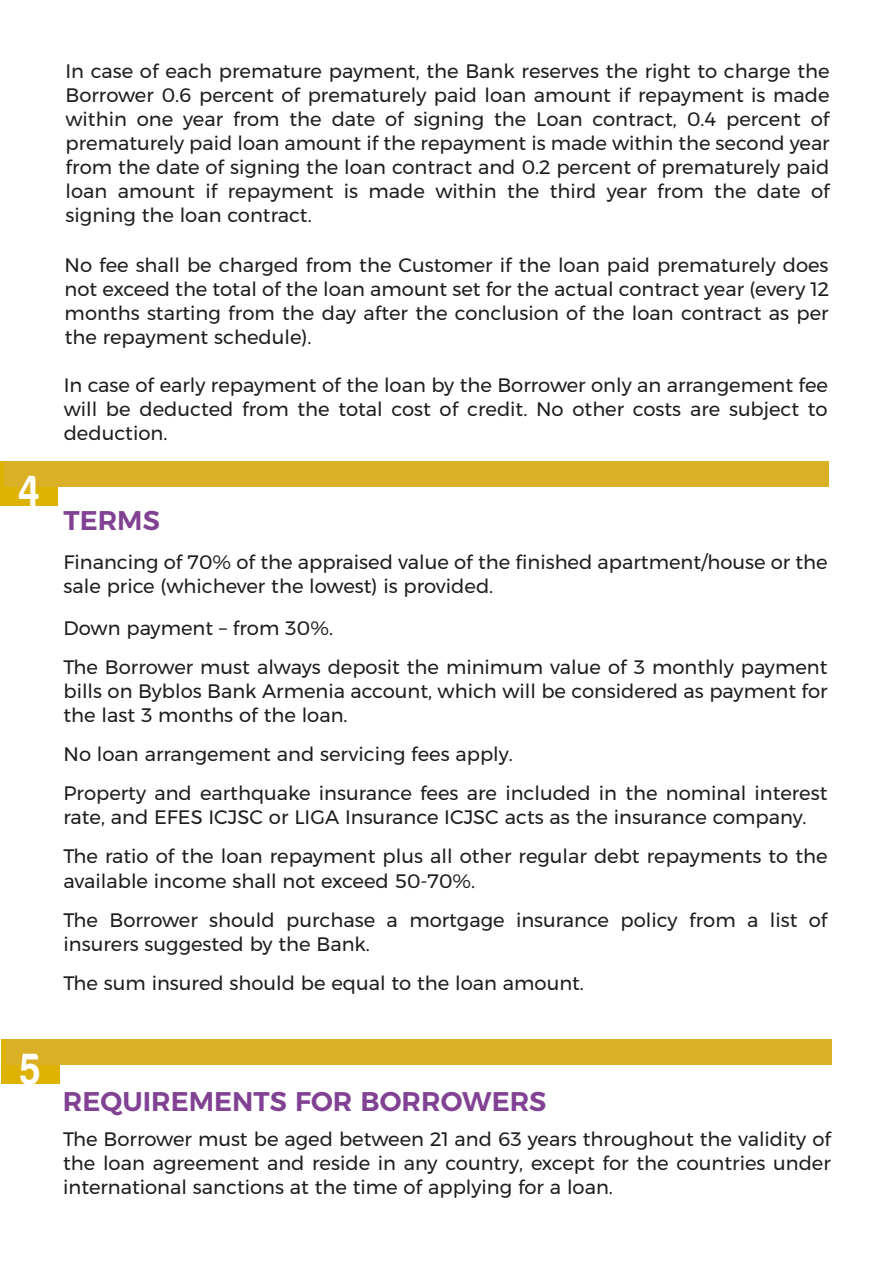
<style>
.page{position:relative;width:893px;height:1263px;background:#fff}
.page>*{position:absolute;margin:0;border:0;box-sizing:border-box;transform-origin:0 0}
.t1{font:45px "Harabara";color:#fff;scale:.85 1}
.t2{font:600 27px "Montserratarm";color:#814293}
.t3{font:19.5px/24px "Montserratarm";color:#1e1f1d}
</style>
<div class="page">
<div style="left:0;top:461px;width:58px;height:45px;background:#deb200"></div>
<div style="left:4px;top:461px;width:825px;height:26px;background:#dab027"></div>
<div style="left:2px;top:1039px;width:58px;height:45px;background:#deb200"></div>
<div style="left:6px;top:1039px;width:825px;height:26px;background:#dab027"></div>
<h1 class="t1" style="left:19px;top:468px;width:25px">4</h1>
<p class="t3" style="left:66px;top:59px;width:766px;text-align:justify">In case of each premature payment, the Bank reserves the right to charge the Borrower 0.6 percent of prematurely paid loan amount if repayment is made within one year from the date of signing the Loan contract, 0.4 percent of prematurely paid loan amount if the repayment is made within the second year from the date of signing the loan contract and 0.2 percent of prematurely paid loan amount if repayment is made within the third year from the date of signing the loan contract.</p>
<p class="t3" style="left:65px;top:253px;width:766px;text-align:justify">No fee shall be charged from the Customer if the loan paid prematurely does not exceed the total of the loan amount set for the actual contract year (every 12 months starting from the day after the conclusion of the loan contract as per the repayment schedule).</p>
<p class="t3" style="left:64px;top:373px;width:766px;text-align:justify">In case of early repayment of the loan by the Borrower only an arrangement fee will be deducted from the total cost of credit. No other costs are subject to deduction.</p>
<h2 class="t2" style="left:63px;top:499px;width:98px">TERMS</h2>
<p class="t3" style="left:63px;top:550px;width:766px">Financing of 70% of the appraised value of the finished apartment/house or the sale price (whichever the lowest) is provided.</p>
<p class="t3" style="left:63px;top:609px;width:765px;line-height:39px">Down payment – from 30%.<br>The Borrower must always deposit the minimum value of 3 monthly payment</p>
<p class="t3" style="left:64px;top:679px;width:766px">bills on Byblos Bank Armenia account, which will be considered as payment for the last 3 months of the loan.</p>
<p class="t3" style="left:64px;top:735px;width:765px;line-height:39px">No loan arrangement and servicing fees apply.<br>Property and earthquake insurance fees are included in the nominal interest</p>
<p class="t3" style="left:64px;top:798px;width:766px;line-height:39px">rate, and EFES ICJSC or LIGA Insurance ICJSC acts as the insurance company.<br>The ratio of the loan repayment plus all other regular debt repayments to the</p>
<p class="t3" style="left:64px;top:861px;width:765px;line-height:39px">available income shall not exceed 50-70%.<br>The Borrower should purchase a mortgage insurance policy from a list of</p>
<p class="t3" style="left:64px;top:924px;width:522px;line-height:39px">insurers suggested by the Bank.<br>The sum insured should be equal to the loan amount.</p>
<h1 class="t1" style="left:21px;top:1046px;width:24px">5</h1>
<h2 class="t2" style="left:63px;top:1080px;width:485px">REQUIREMENTS FOR BORROWERS</h2>
<p class="t3" style="left:63px;top:1127px;width:769px;text-align:justify">The Borrower must be aged between 21 and 63 years throughout the validity of the loan agreement and reside in any country, except for the countries under international sanctions at the time of applying for a loan.</p>
</div>
